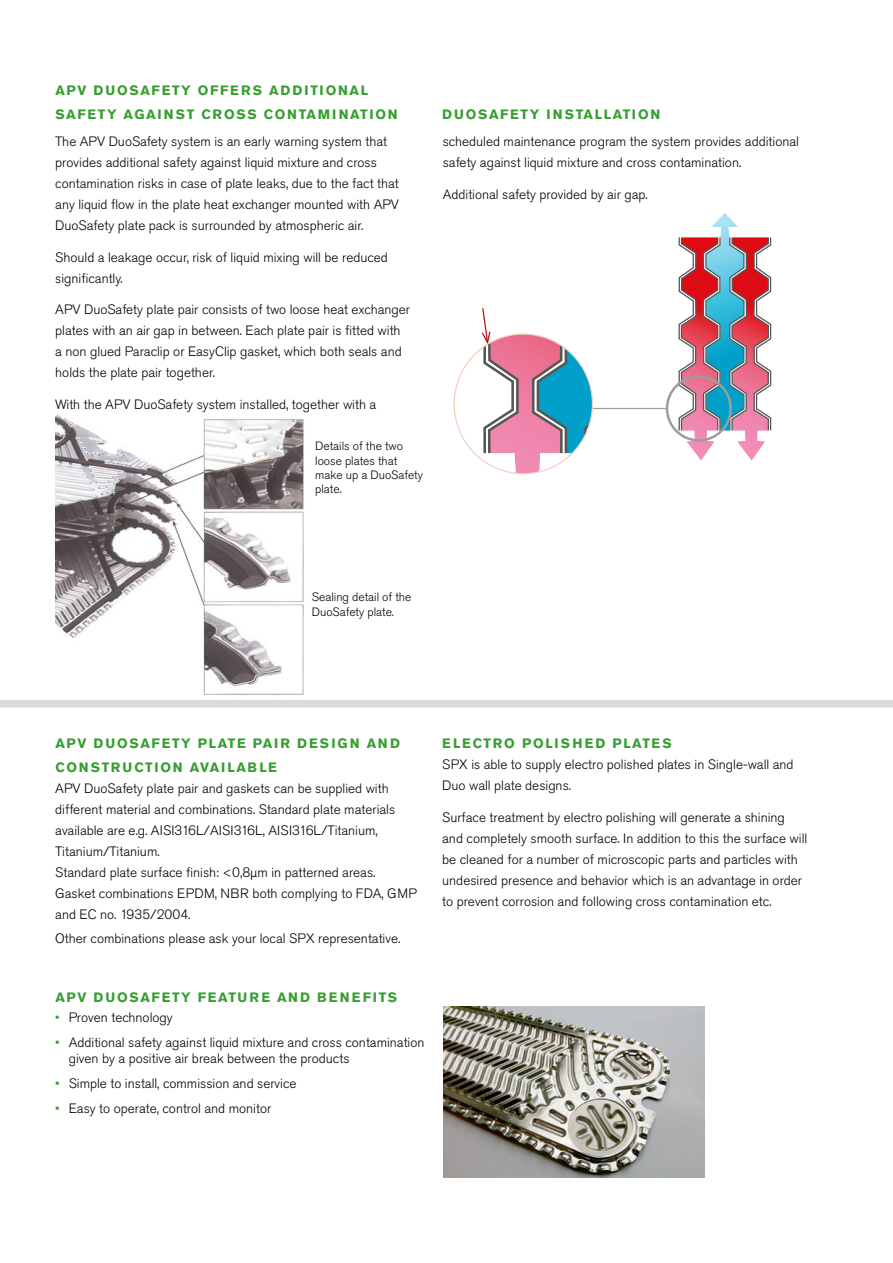
<style>
.page{position:relative;width:893px;height:1263px;background:#fff}
.page>*{position:absolute;margin:0;border:0;box-sizing:border-box;transform-origin:0 0}
.Body_Copy__16pt_Lead{font:300 13.5px/21px "Akzidenz Grotesk Pro";color:#000}
.Headline__Large__All{font:700 13.5px/24px "Akzidenz Grotesk Pro";letter-spacing:.12em;color:#379e31}
.t1{font:300 12px/14.4px "Akzidenz Grotesk Pro";color:#000}
.s1{color:#379e31}
</style>
<div class="page">
<img style="left:55px;top:414px;width:249px;height:281px">
<img style="left:444px;top:1007px;width:260px;height:171px">
<svg style="left:678px;top:213px;width:94px;height:248px"></svg>
<svg style="left:758px;top:430px;width:14px;height:4px"></svg>
<hr style="left:729px;top:234px;width:44px;height:3px;background:#fff">
<hr style="left:677px;top:234px;width:44px;height:3px;background:#fff">
<svg style="left:677px;top:430px;width:17px;height:4px"></svg>
<svg style="left:707px;top:430px;width:38px;height:4px"></svg>
<div style="left:666px;top:375px;width:66px;height:67px;border:3px solid #9d9d9c;border-radius:50%"></div>
<hr style="left:593px;top:408px;width:73px;height:1px;background:#9d9d9c">
<svg style="left:481px;top:308px;width:111px;height:166px"></svg>
<div style="left:481px;top:453px;width:34px;height:8px;background:#fff"></div>
<div style="left:540px;top:453px;width:52px;height:8px;background:#fff"></div>
<div style="left:0;top:700px;width:893px;height:7px;background:#dadada"></div>
<p class="Headline__Large__All" style="left:55px;top:78px;width:344px">APV DUOSAFETY OFFERS ADDITIONAL<br>SAFETY AGAINST CROSS CONTAMINATION</p>
<p class="Body_Copy__16pt_Lead" style="left:55px;top:131px;width:345px">The APV DuoSafety system is an early warning system that provides additional safety against liquid mixture and cross contamination risks in case of plate leaks, due to the fact that any liquid flow in the plate heat exchanger mounted with APV DuoSafety plate pack is surrounded by atmospheric air.</p>
<p class="Body_Copy__16pt_Lead" style="left:55px;top:246px;width:334px">Should a leakage occur, risk of liquid mixing will be reduced significantly.</p>
<p class="Body_Copy__16pt_Lead" style="left:55px;top:299px;width:356px">APV DuoSafety plate pair consists of two loose heat exchanger plates with an air gap in between. Each plate pair is fitted with a non glued Paraclip or EasyClip gasket, which both seals and holds the plate pair together.</p>
<p class="Body_Copy__16pt_Lead" style="left:55px;top:394px;width:323px">With the APV DuoSafety system installed, together with a</p>
<p class="t1" style="left:315px;top:439px;width:109px">Details of the two loose plates that make up a DuoSafety plate.</p>
<p class="Headline__Large__All" style="left:442px;top:102px;width:220px">DUOSAFETY INSTALLATION</p>
<p class="Body_Copy__16pt_Lead" style="left:443px;top:131px;width:358px">scheduled maintenance program the system provides additional safety against liquid mixture and cross contamination.</p>
<p class="Body_Copy__16pt_Lead" style="left:443px;top:184px;width:207px">Additional safety provided by air gap.</p>
<p class="t1" style="left:312px;top:590px;width:101px">Sealing detail of the<br>DuoSafety plate.</p>
<p class="Headline__Large__All" style="left:55px;top:731px;width:346px">APV DUOSAFETY PLATE PAIR DESIGN AND<br>CONSTRUCTION AVAILABLE</p>
<p class="Body_Copy__16pt_Lead" style="left:55px;top:778px;width:363px">APV DuoSafety plate pair and gaskets can be supplied with different material and combinations. Standard plate materials available are e.g. AISI316L/AISI316L, AISI316L/Titanium, Titanium/Titanium.<br>Standard plate surface finish: &lt;0,8µm in patterned areas.<br>Gasket combinations EPDM, NBR both complying to FDA, GMP and EC no. 1935/2004.</p>
<p class="Body_Copy__16pt_Lead" style="left:55px;top:928px;width:347px">Other combinations please ask your local SPX representative.</p>
<p class="Headline__Large__All" style="left:55px;top:985px;width:343px">APV DUOSAFETY FEATURE AND BENEFITS</p>
<p class="Body_Copy__16pt_Lead" style="left:55px;top:1007px;width:119px"><span class="s1">•</span> Proven technology</p>
<p class="Body_Copy__16pt_Lead" style="left:69px;top:1034px;width:357px;line-height:16.2px;text-indent:-14px"><span class="s1">•</span> Additional safety against liquid mixture and cross contamination given by a positive air break between the products</p>
<p class="Body_Copy__16pt_Lead" style="left:55px;top:1073px;width:243px"><span class="s1">•</span> Simple to install, commission and service</p>
<p class="Body_Copy__16pt_Lead" style="left:55px;top:1097px;width:218px"><span class="s1">•</span> Easy to operate, control and monitor</p>
<p class="Headline__Large__All" style="left:442px;top:731px;width:231px">ELECTRO POLISHED PLATES</p>
<p class="Body_Copy__16pt_Lead" style="left:442px;top:754px;width:353px">SPX is able to supply electro polished plates in Single-wall and<br>Duo wall plate designs.</p>
<p class="Body_Copy__16pt_Lead" style="left:442px;top:807px;width:367px">Surface treatment by electro polishing will generate a shining and completely smooth surface. In addition to this the surface will be cleaned for a number of microscopic parts and particles with undesired presence and behavior which is an advantage in order to prevent corrosion and following cross contamination etc.</p>
</div>
